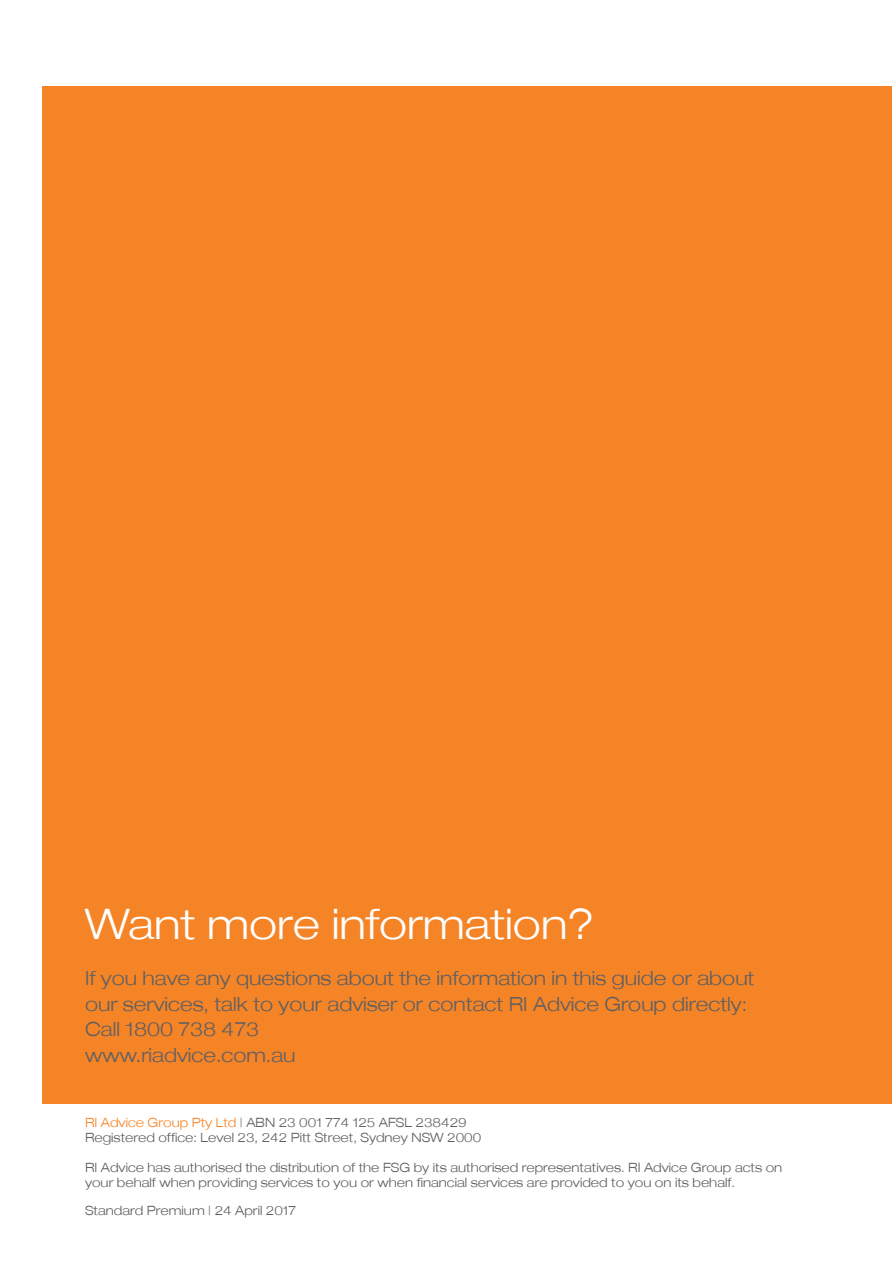
<style>
.page{position:relative;width:893px;height:1263px;background:#fff}
.page>*{position:absolute;margin:0;border:0;box-sizing:border-box;transform-origin:0 0}
.Heading_1-White{font:300 expanded 42px "Helvetica Neue LT";color:#fff}
.Introduction{font:300 expanded 19.5px/25.5px "Helvetica Neue LT";color:#5f5f62}
.Disclaimer{font:300 expanded 12.75px/15px "Helvetica Neue LT";color:#5f5f62}
.s1{color:#f58427}
</style>
<div class="page">
<div style="left:43px;top:86px;width:849px;height:1017px;background:#f58427"></div>
<p class="Heading_1-White" style="left:85px;top:899px;width:511px">Want more information?</p>
<p class="Introduction" style="left:85px;top:965px;width:671px">If you have any questions about the information in this guide or about our services, talk to your adviser or contact RI Advice Group directly:</p>
<p class="Introduction" style="left:85px;top:1016px;width:176px">Call 1800 738 473</p>
<p class="Introduction" style="left:85px;top:1042px;width:212px">www.riadvice.com.au</p>
<p class="Disclaimer" style="left:85px;top:1115px;width:383px"><span class="s1">RI Advice Group Pty Ltd</span> | ABN 23 001 774 125 AFSL 238429</p>
<p class="Disclaimer" style="left:85px;top:1130px;width:398px">Registered office: Level 23, 242 Pitt Street, Sydney NSW 2000</p>
<p class="Disclaimer" style="left:85px;top:1160px;width:699px">RI Advice has authorised the distribution of the FSG by its authorised representatives. RI Advice Group acts on your behalf when providing services to you or when financial services are provided to you on its behalf.</p>
<p class="Disclaimer" style="left:85px;top:1203px;width:213px">Standard Premium | 24 April 2017</p>
</div>
